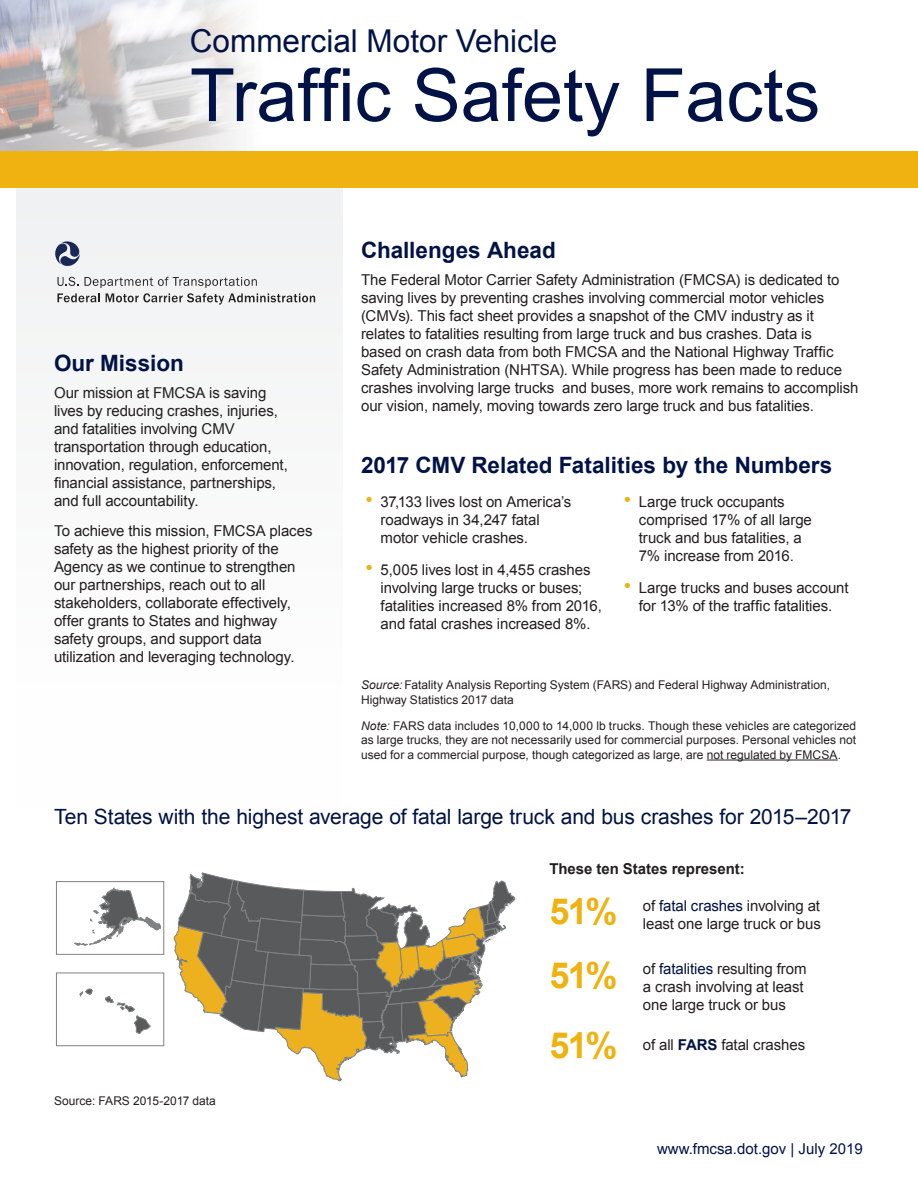
<style>
.page{position:relative;width:918px;height:1188px;background:#fff}
.page>*{position:absolute;margin:0;border:0;box-sizing:border-box;transform-origin:0 0}
.t1{font:73.5px "Arial";color:#001246}
.t2{font:700 36px/63.6px "Arial";color:#efb211}
.t3{font:31.5px "Arial";color:#001246}
.t4{font:700 22.5px "Arial";color:#001246}
.t5{font:21px "Arial";letter-spacing:-.005em;color:#001246}
.t6{font:15px/18px "Arial";letter-spacing:-.005em;color:#231f20}
.t7{font:15px "Arial";color:#001246}
.t8{font:700 15px "Arial";color:#231f20}
.t9{font:12px/14.4px "Arial";color:#231f20}
.s1{font-size:21px;color:#efb211}
.s2{font-style:italic}
.s3{color:#001246}
.s4{font-weight:700;color:#001246}
</style>
<div class="page">
<img style="left:0;top:0;width:251px;height:151px">
<div style="left:16px;top:186px;width:327px;height:621px;background:#f9f9f9"></div>
<div style="left:0;top:151px;width:918px;height:36px;background:#efb211"></div>
<svg style="left:174px;top:872px;width:343px;height:209px"></svg>
<svg style="left:56px;top:881px;width:108px;height:165px"></svg>
<hr style="left:707px;top:760px;width:131px;height:1px;background:#231f20">
<svg style="left:57px;top:277px;width:258px;height:28px"></svg>
<svg style="left:55px;top:241px;width:25px;height:25px"></svg>
<h3 class="t3" style="left:190px;top:27px;width:369px">Commercial Motor Vehicle</h3>
<h1 class="t1" style="left:190px;top:47px;width:632px">Traffic Safety Facts</h1>
<h3 class="t4" style="left:54px;top:355px;width:131px">Our Mission</h3>
<p class="t6" style="left:54px;top:385px;width:235px">Our mission at FMCSA is saving lives by reducing crashes, injuries, and fatalities involving CMV transportation through education, innovation, regulation, enforcement, financial assistance, partnerships, and full accountability.</p>
<p class="t6" style="left:54px;top:523px;width:260px">To achieve this mission, FMCSA places safety as the highest priority of the Agency as we continue to strengthen our partnerships, reach out to all stakeholders, collaborate effectively, offer grants to States and highway safety groups, and support data utilization and leveraging technology.</p>
<h3 class="t4" style="left:361px;top:241px;width:196px">Challenges Ahead</h3>
<p class="t6" style="left:361px;top:271px;width:499px">The Federal Motor Carrier Safety Administration (FMCSA) is dedicated to saving lives by preventing crashes involving commercial motor vehicles (CMVs). This fact sheet provides a snapshot of the CMV industry as it relates to fatalities resulting from large truck and bus crashes. Data is<br>based on crash data from both FMCSA and the National Highway Traffic Safety Administration (NHTSA). While progress has been made to reduce crashes involving large trucks and buses, more work remains to accomplish our vision, namely, moving towards zero large truck and bus fatalities.</p>
<h3 class="t4" style="left:361px;top:456px;width:473px">2017 CMV Related Fatalities by the Numbers</h3>
<p class="t6" style="left:381px;top:494px;width:192px;text-indent:-15px"><span class="s1">•</span> 37,133 lives lost on America’s roadways in 34,247 fatal motor vehicle crashes.</p>
<p class="t6" style="left:381px;top:562px;width:223px;text-indent:-15px"><span class="s1">•</span> 5,005 lives lost in 4,455 crashes involving large trucks or buses; fatalities increased 8% from 2016, and fatal crashes increased 8%.</p>
<p class="t6" style="left:639px;top:494px;width:175px;text-indent:-15px"><span class="s1">•</span> Large truck occupants comprised 17% of all large truck and bus fatalities, a<br>7% increase from 2016.</p>
<p class="t6" style="left:624px;top:580px;width:226px;text-align:center"><span class="s1">•</span> Large trucks and buses account for 13% of the traffic fatalities.</p>
<p class="t9" style="left:361px;top:679px;width:470px"><span class="s2">Source:</span> Fatality Analysis Reporting System (FARS) and Federal Highway Administration,<br>Highway Statistics 2017 data</p>
<p class="t9" style="left:361px;top:719px;width:497px;text-align:justify"><span class="s2">Note:</span> FARS data includes 10,000 to 14,000 lb trucks. Though these vehicles are categorized as large trucks, they are not necessarily used for commercial purposes. Personal vehicles not used for a commercial purpose, though categorized as large, are not regulated by FMCSA.</p>
<h3 class="t5" style="left:54px;top:808px;width:799px">Ten States with the highest average of fatal large truck and bus crashes for 2015–2017</h3>
<p class="t8" style="left:549px;top:863px;width:197px">These ten States represent:</p>
<p class="t6" style="left:643px;top:897px;width:179px">of <span class="s3">fatal crashes</span> involving at least one large truck or bus</p>
<p class="t6" style="left:643px;top:961px;width:165px">of <span class="s3">fatalities</span> resulting from a crash involving at least one large truck or bus</p>
<p class="t6" style="left:643px;top:1036px;width:164px">of all <span class="s4">FARS</span> fatal crashes</p>
<h2 class="t2" style="left:549px;top:883px;width:70px">51%<br>51%</h2>
<h2 class="t2" style="left:549px;top:1016px;width:70px">51%</h2>
<p class="t9" style="left:54px;top:1094px;width:163px">Source: FARS 2015-2017 data</p>
<p class="t7" style="left:657px;top:1143px;width:207px">www.fmcsa.dot.gov | July 2019</p>
</div>
